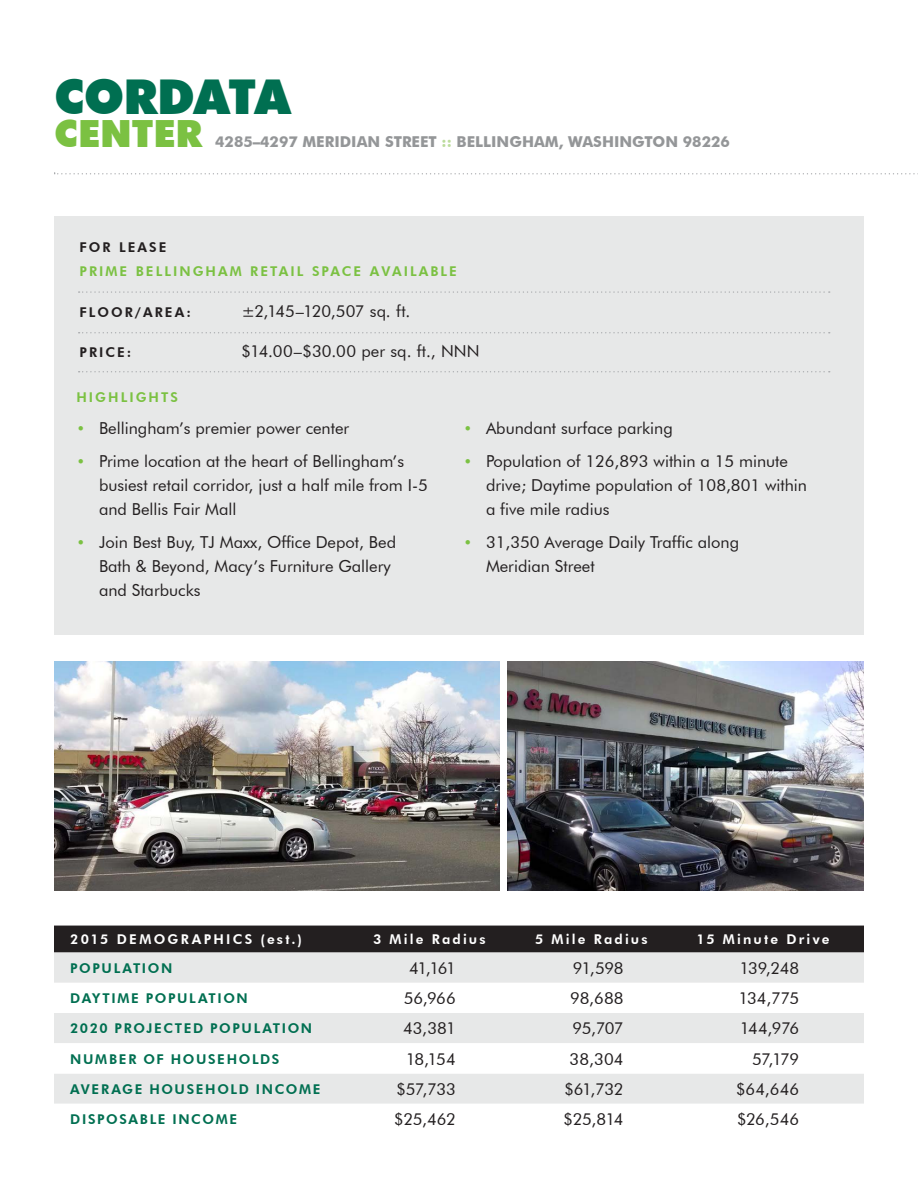
<style>
.page{position:relative;width:918px;height:1188px;background:#fff}
.page>*{position:absolute;margin:0;border:0;box-sizing:border-box;transform-origin:0 0}
.t1{font:900 48px "Futura BT";letter-spacing:-.02em;color:#006f51}
.t2{font:900 37.5px "Futura BT";color:#7bc142}
.t3{font:16.5px/24px "Futura BT";color:#231f20}
.t4{font:700 15px "Futura BT";color:#949698}
.t5{font:800 13.5px "Futura BT";letter-spacing:.12em;color:#006f51}
.t6{font:800 13.5px "Futura BT";letter-spacing:.165em;color:#fff}
.t7{font:800 13.5px "Futura BT";letter-spacing:.15em;color:#7bc142}
.t8{font:800 13.5px "Futura BT";letter-spacing:.15em;color:#231f20}
.s1{color:#bcdc9c}
.s2{font-weight:500;font-size:15px;color:#7bc142}
</style>
<div class="page">
<div style="left:54px;top:216px;width:810px;height:418px;background:#e7e8e8"></div>
<svg style="left:55px;top:173px;width:863px;height:1px"></svg>
<svg style="left:79px;top:332px;width:751px;height:1px"></svg>
<svg style="left:79px;top:291px;width:751px;height:2px"></svg>
<div style="left:54px;top:926px;width:810px;height:27px;background:#231f20"></div>
<div style="left:54px;top:953px;width:810px;height:30px;background:#e7e8e8"></div>
<svg style="left:54px;top:1013px;width:810px;height:91px;fill:#e7e8e8"></svg>
<svg style="left:79px;top:371px;width:751px;height:1px"></svg>
<img style="left:54px;top:662px;width:446px;height:229px">
<img style="left:508px;top:662px;width:356px;height:229px">
<h1 class="t1" style="left:54px;top:68px;width:238px">CORDATA</h1>
<h2 class="t2" style="left:54px;top:111px;width:150px">CENTER</h2>
<p class="t4" style="left:215px;top:133px;width:516px">4285–4297 MERIDIAN STREET <span class="s1">::</span> BELLINGHAM, WASHINGTON 98226</p>
<p class="t8" style="left:79px;top:239px;width:89px">FOR LEASE</p>
<p class="t7" style="left:79px;top:263px;width:379px">PRIME BELLINGHAM RETAIL SPACE AVAILABLE</p>
<p class="t8" style="left:79px;top:304px;width:113px">FLOOR/AREA:</p>
<p class="t3" style="left:241px;top:299px;width:170px">±2,145–120,507 sq. ft.</p>
<p class="t8" style="left:79px;top:344px;width:54px">PRICE:</p>
<p class="t3" style="left:241px;top:339px;width:239px">$14.00–$30.00 per sq. ft., NNN</p>
<p class="t7" style="left:76px;top:389px;width:103px">HIGHLIGHTS</p>
<p class="t3" style="left:76px;top:416px;width:274px"><span class="s2">•</span> Bellingham’s premier power center</p>
<p class="t3" style="left:99px;top:449px;width:330px;text-indent:-22px"><span class="s2">•</span> Prime location at the heart of Bellingham’s busiest retail corridor, just a half mile from I-5 and Bellis Fair Mall</p>
<p class="t3" style="left:99px;top:530px;width:299px;text-indent:-22px"><span class="s2">•</span> Join Best Buy, TJ Maxx, Office Depot, Bed<br>Bath &amp; Beyond, Macy’s Furniture Gallery and Starbucks</p>
<p class="t3" style="left:464px;top:416px;width:211px"><span class="s2">•</span> Abundant surface parking</p>
<p class="t3" style="left:486px;top:449px;width:323px;text-indent:-22px"><span class="s2">•</span> Population of 126,893 within a 15 minute drive; Daytime population of 108,801 within a five mile radius</p>
<p class="t3" style="left:486px;top:530px;width:255px;text-indent:-22px"><span class="s2">•</span> 31,350 Average Daily Traffic along<br>Meridian Street</p>
<p class="t6" style="left:70px;top:931px;width:233px">2015 DEMOGRAPHICS (est.)</p>
<p class="t6" style="left:373px;top:931px;width:114px">3 Mile Radius</p>
<p class="t6" style="left:535px;top:931px;width:114px">5 Mile Radius</p>
<p class="t6" style="left:697px;top:931px;width:134px">15 Minute Drive</p>
<p class="t5" style="left:70px;top:960px;width:104px">POPULATION</p>
<p class="t3" style="left:409px;top:956px;width:48px">41,161</p>
<p class="t3" style="left:573px;top:956px;width:52px">91,598</p>
<p class="t3" style="left:740px;top:956px;width:61px">139,248</p>
<p class="t5" style="left:70px;top:990px;width:179px">DAYTIME POPULATION</p>
<p class="t3" style="left:404px;top:986px;width:53px">56,966</p>
<p class="t3" style="left:570px;top:986px;width:55px">98,688</p>
<p class="t3" style="left:738px;top:986px;width:62px">134,775</p>
<p class="t5" style="left:70px;top:1020px;width:244px">2020 PROJECTED POPULATION</p>
<p class="t3" style="left:403px;top:1016px;width:54px">43,381</p>
<p class="t3" style="left:573px;top:1016px;width:53px">95,707</p>
<p class="t3" style="left:740px;top:1016px;width:61px">144,976</p>
<p class="t5" style="left:70px;top:1051px;width:211px">NUMBER OF HOUSEHOLDS</p>
<p class="t3" style="left:406px;top:1047px;width:52px">18,154</p>
<p class="t3" style="left:570px;top:1047px;width:56px">38,304</p>
<p class="t3" style="left:752px;top:1047px;width:49px">57,179</p>
<p class="t5" style="left:70px;top:1081px;width:252px">AVERAGE HOUSEHOLD INCOME</p>
<p class="t3" style="left:396px;top:1077px;width:61px">$57,733</p>
<p class="t3" style="left:565px;top:1077px;width:61px">$61,732</p>
<p class="t3" style="left:736px;top:1077px;width:65px">$64,646</p>
<p class="t5" style="left:70px;top:1111px;width:169px">DISPOSABLE INCOME</p>
<p class="t3" style="left:394px;top:1107px;width:63px">$25,462</p>
<p class="t3" style="left:564px;top:1107px;width:62px">$25,814</p>
<p class="t3" style="left:737px;top:1107px;width:64px">$26,546</p>
</div>
